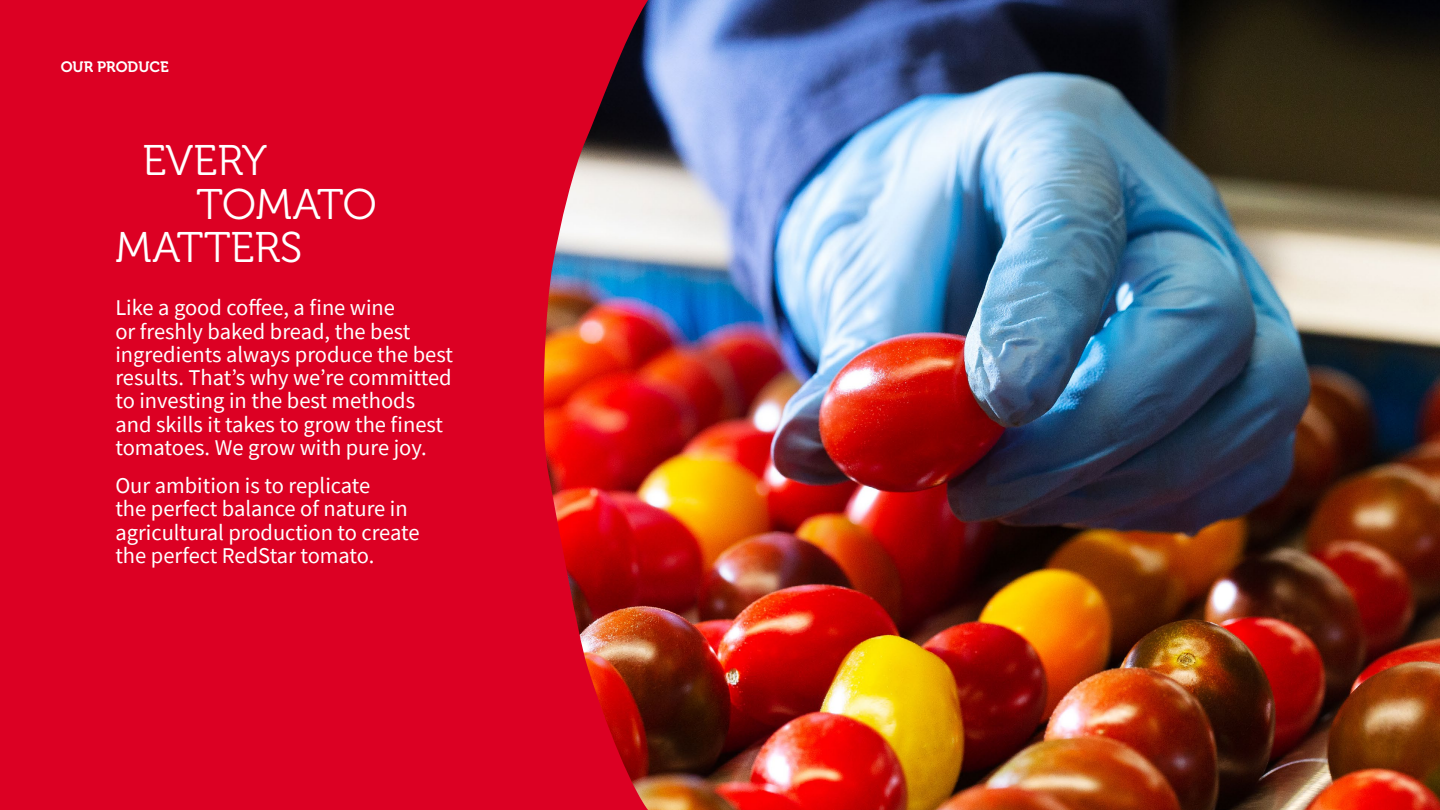
<style>
.page{position:relative;width:1440px;height:810px;background:#fff}
.page>*{position:absolute;margin:0;border:0;box-sizing:border-box;transform-origin:0 0}
.t1{font:42.75px "Museo 300";color:#fff}
.t2{font:22.5px/23.2px "Source Sans Pro";color:#fff}
.t3{font:15px "Museo 700";color:#fff}
</style>
<div class="page">
<div style="left:0;top:0;width:702px;height:810px;background:#dc0023"></div>
<img style="left:543px;top:0;width:897px;height:810px">
<p class="t3" style="left:61px;top:58px;width:110px">OUR PRODUCE</p>
<h1 class="t1" style="left:142px;top:137px;width:126px">EVERY</h1>
<h1 class="t1" style="left:196px;top:181px;width:182px">TOMATO</h1>
<h1 class="t1" style="left:115px;top:224px;width:189px">MATTERS</h1>
<p class="t2" style="left:115px;top:296px;width:339px">Like a good coffee, a fine wine<br>or freshly baked bread, the best ingredients always produce the best results. That’s why we’re committed to investing in the best methods and skills it takes to grow the finest tomatoes. We grow with pure joy.</p>
<p class="t2" style="left:115px;top:474px;width:306px">Our ambition is to replicate<br>the perfect balance of nature in agricultural production to create the perfect RedStar tomato.</p>
</div>
